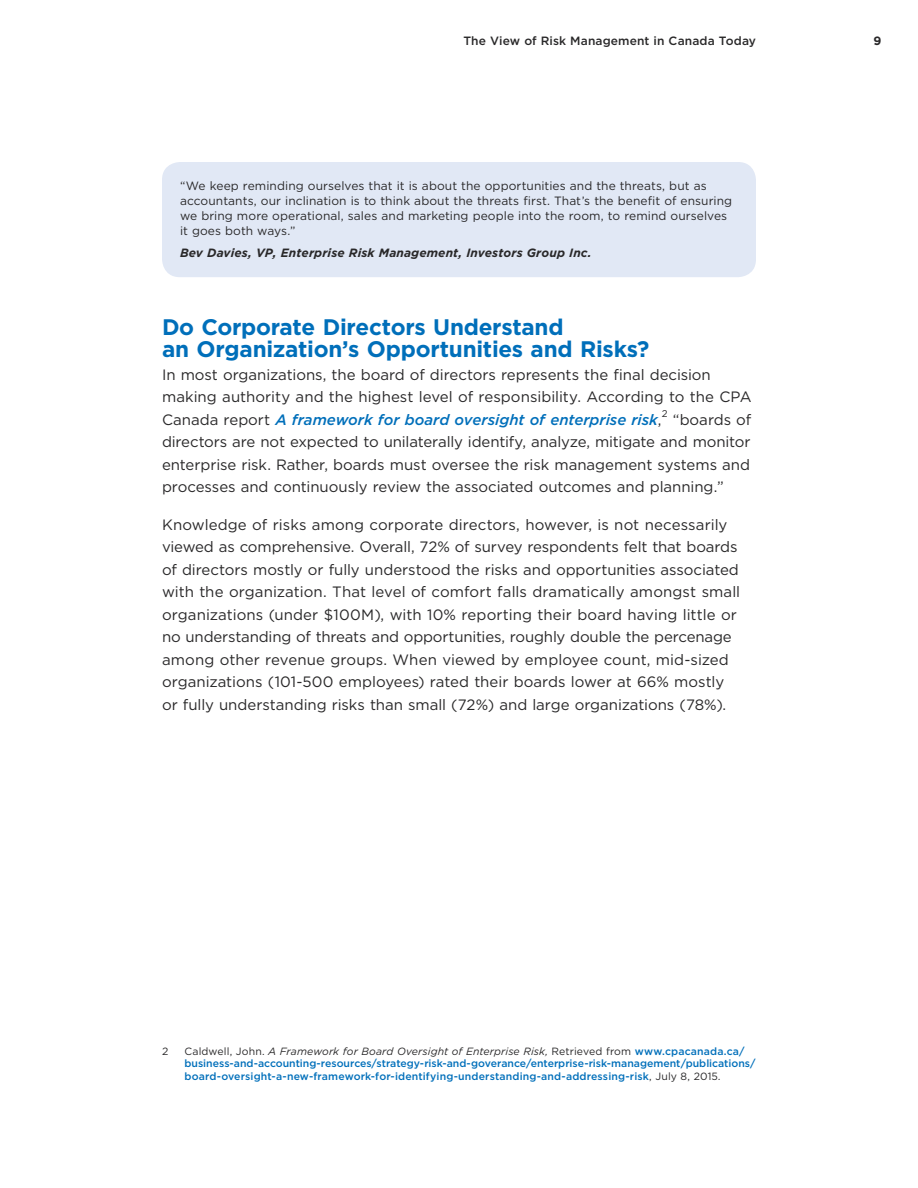
<style>
.page{position:relative;width:918px;height:1188px;background:#fff}
.page>*{position:absolute;margin:0;border:0;box-sizing:border-box;transform-origin:0 0}
.t1{font:700 22.5px/22.5px "Gotham";letter-spacing:-.01em;color:#006fba}
.t2{font:15px/22.5px "Gotham";letter-spacing:-.005em;color:#292829}
.t3{font:12px/15px "Gotham";letter-spacing:.005em;color:#292829}
.t4{font:italic 700 12px "Gotham";letter-spacing:.01em;color:#292829}
.t5{font:500 12px "Gotham";letter-spacing:.01em;color:#292829}
.t6{font:700 12px "Gotham";color:#292829}
.t7{font:500 10.5px/12.6px "Gotham";color:#006fba}
.t8{font:10.5px "Gotham";color:#292829}
.t9{font:9.75px "Gotham";color:#292829}
.s1{font-weight:500;font-style:italic;color:#006fba}
.s2{font-weight:400;color:#292829}
.s3{font-weight:400;font-style:italic;color:#292829}
</style>
<div class="page">
<div style="left:162px;top:162px;width:594px;height:115px;background:#e1e8f5;border-radius:18px"></div>
<p class="t5" style="left:464px;top:33px;width:294px">The View of Risk Management in Canada Today</p>
<p class="t6" style="left:874px;top:33px;width:9px">9</p>
<p class="t3" style="left:180px;top:178px;width:554px">“We keep reminding ourselves that it is about the opportunities and the threats, but as accountants, our inclination is to think about the threats first. That’s the benefit of ensuring we bring more operational, sales and marketing people into the room, to remind ourselves it goes both ways.”</p>
<p class="t4" style="left:180px;top:245px;width:413px">Bev Davies, VP, Enterprise Risk Management, Investors Group Inc.</p>
<h1 class="t1" style="left:162px;top:315px;width:489px">Do Corporate Directors Understand<br>an Organization’s Opportunities and Risks?</h1>
<p class="t2" style="left:162px;top:363px;width:591px">In most organizations, the board of directors represents the final decision making authority and the highest level of responsibility. According to the CPA<br>Canada report <span class="s1">A framework for board oversight of enterprise risk</span>,</p>
<p class="t9" style="left:662px;top:408px;width:7px">2</p>
<p class="t2" style="left:162px;top:408px;width:591px;text-align:justify;text-indent:511px">“boards of directors are not expected to unilaterally identify, analyze, mitigate and monitor enterprise risk. Rather, boards must oversee the risk management systems and processes and continuously review the associated outcomes and planning.”</p>
<p class="t2" style="left:162px;top:513px;width:580px">Knowledge of risks among corporate directors, however, is not necessarily viewed as comprehensive. Overall, 72% of survey respondents felt that boards of directors mostly or fully understood the risks and opportunities associated with the organization. That level of comfort falls dramatically amongst small organizations (under $100M), with 10% reporting their board having little or no understanding of threats and opportunities, roughly double the percenage among other revenue groups. When viewed by employee count, mid-sized organizations (101-500 employees) rated their boards lower at 66% mostly or fully understanding risks than small (72%) and large organizations (78%).</p>
<p class="t8" style="left:162px;top:1044px;width:8px">2</p>
<p class="t7" style="left:185px;top:1045px;width:572px"><span class="s2">Caldwell, John.</span> <span class="s3">A Framework for Board Oversight of Enterprise Risk,</span> <span class="s2">Retrieved from</span> www.cpacanada.ca/ business-and-accounting-resources/strategy-risk-and-goverance/enterprise-risk-management/publications/ board-oversight-a-new-framework-for-identifying-understanding-and-addressing-risk<span class="s2">, July 8, 2015</span><span class="s3">.</span></p>
</div>
